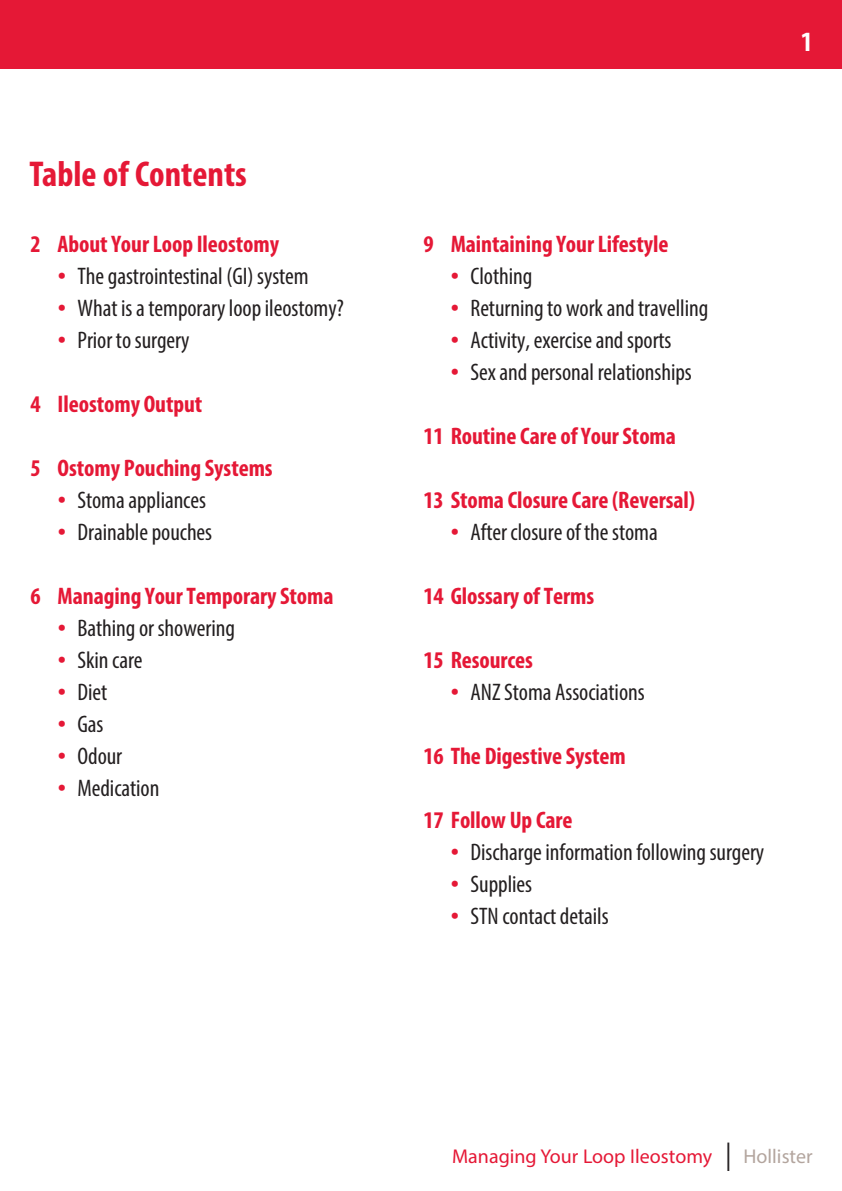
<style>
.page{position:relative;width:842px;height:1191px;background:#fff}
.page>*{position:absolute;margin:0;border:0;box-sizing:border-box;transform-origin:0 0}
.t1{font:700 condensed 36px "Myriad Pro";color:#e51836}
.t2{font:700 condensed 28px "Myriad Pro";color:#fff}
.t3{font:condensed 24px "Myriad Pro";letter-spacing:-.005em;color:#231f20}
.t4{font:700 condensed 24px "Myriad Pro";letter-spacing:-.005em;color:#e51836}
.t5{font:20px "Myriad Pro";color:#e51836}
.s1{font-size:32px;color:#e51836}
.s2{font-size:40px;color:#231f20}
.s3{color:#b3a59e}
</style>
<div class="page">
<div style="left:0;top:0;width:842px;height:68px;background:#e51836"></div>
<h1 class="t1" style="left:29px;top:151px;width:219px">Table of Contents</h1>
<p class="t4" style="left:30px;top:229px;width:250px">2 About Your Loop Ileostomy</p>
<p class="t3" style="left:58px;top:262px;width:253px"><span class="s1">•</span> The gastrointestinal (GI) system</p>
<p class="t3" style="left:58px;top:294px;width:288px"><span class="s1">•</span> What is a temporary loop ileostomy?</p>
<p class="t3" style="left:58px;top:326px;width:133px"><span class="s1">•</span> Prior to surgery</p>
<p class="t4" style="left:30px;top:389px;width:173px">4 Ileostomy Output</p>
<p class="t4" style="left:30px;top:453px;width:244px">5 Ostomy Pouching Systems</p>
<p class="t3" style="left:58px;top:486px;width:150px"><span class="s1">•</span> Stoma appliances</p>
<p class="t3" style="left:58px;top:518px;width:156px"><span class="s1">•</span> Drainable pouches</p>
<p class="t4" style="left:30px;top:581px;width:305px">6 Managing Your Temporary Stoma</p>
<p class="t3" style="left:58px;top:614px;width:179px"><span class="s1">•</span> Bathing or showering</p>
<p class="t3" style="left:58px;top:646px;width:86px"><span class="s1">•</span> Skin care</p>
<p class="t3" style="left:58px;top:678px;width:51px"><span class="s1">•</span> Diet</p>
<p class="t3" style="left:58px;top:710px;width:47px"><span class="s1">•</span> Gas</p>
<p class="t3" style="left:58px;top:742px;width:66px"><span class="s1">•</span> Odour</p>
<p class="t3" style="left:58px;top:774px;width:103px"><span class="s1">•</span> Medication</p>
<p class="t2" style="left:801px;top:25px;width:13px">1</p>
<p class="t4" style="left:423px;top:229px;width:247px">9 Maintaining Your Lifestyle</p>
<p class="t3" style="left:451px;top:262px;width:83px"><span class="s1">•</span> Clothing</p>
<p class="t3" style="left:451px;top:294px;width:259px"><span class="s1">•</span> Returning to work and travelling</p>
<p class="t3" style="left:451px;top:326px;width:222px"><span class="s1">•</span> Activity, exercise and sports</p>
<p class="t3" style="left:451px;top:358px;width:243px"><span class="s1">•</span> Sex and personal relationships</p>
<p class="t4" style="left:423px;top:421px;width:254px">11 Routine Care of Your Stoma</p>
<p class="t4" style="left:423px;top:485px;width:273px">13 Stoma Closure Care (Reversal)</p>
<p class="t3" style="left:451px;top:518px;width:209px"><span class="s1">•</span> After closure of the stoma</p>
<p class="t4" style="left:423px;top:581px;width:172px">14 Glossary of Terms</p>
<p class="t4" style="left:423px;top:645px;width:111px">15 Resources</p>
<p class="t3" style="left:451px;top:678px;width:195px"><span class="s1">•</span> ANZ Stoma Associations</p>
<p class="t4" style="left:423px;top:741px;width:204px">16 The Digestive System</p>
<p class="t4" style="left:423px;top:805px;width:151px">17 Follow Up Care</p>
<p class="t3" style="left:451px;top:838px;width:315px"><span class="s1">•</span> Discharge information following surgery</p>
<p class="t3" style="left:451px;top:870px;width:83px"><span class="s1">•</span> Supplies</p>
<p class="t3" style="left:451px;top:902px;width:159px"><span class="s1">•</span> STN contact details</p>
<p class="t5" style="left:452px;top:1144px;width:362px">Managing Your Loop Ileostomy <span class="s2">l</span> <span class="s3">Hollister</span></p>
</div>
